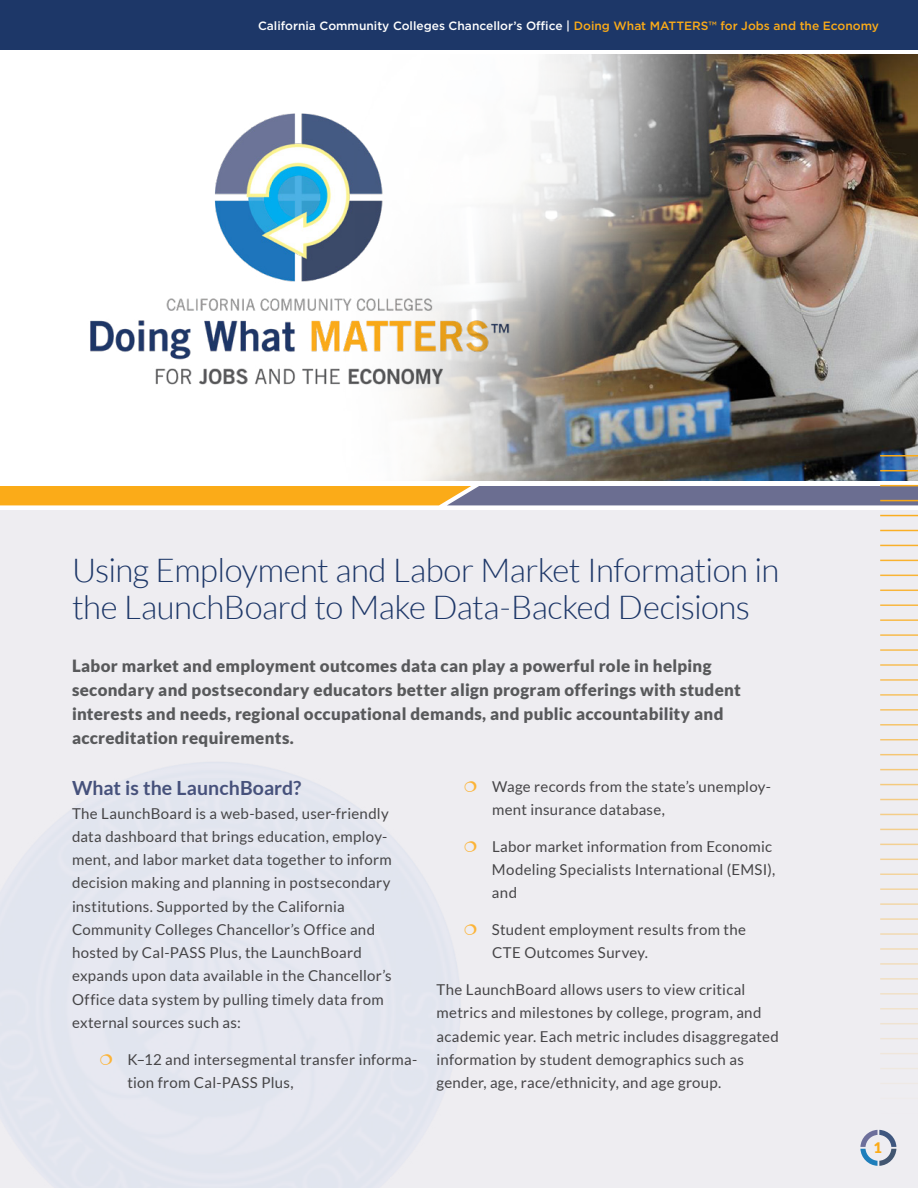
<style>
.page{position:relative;width:918px;height:1188px;background:#fff}
.page>*{position:absolute;margin:0;border:0;box-sizing:border-box;transform-origin:0 0}
.t1{font:300 33px/37.5px "Lato";letter-spacing:-.015em;color:#1d3768}
.t2{font:700 19.5px "Lato";letter-spacing:.005em;color:#46517b}
.t3{font:900 16.8px/24px "Lato";letter-spacing:.02em;color:#58595b}
.t4{font:15px/23.2px "Lato";letter-spacing:.02em;color:#464547}
.t5{font:900 14.55px "Lato";color:#fbab18}
.t6{font:500 12px "Gotham";color:#fff}
.s1{color:#fbab18}
</style>
<div class="page">
<div style="left:0;top:510px;width:918px;height:678px;background:#eeedf1"></div>
<img style="left:90px;top:113px;width:252px;height:272px">
<img style="left:342px;top:54px;width:576px;height:427px">
<div style="left:0;top:0;width:918px;height:50px;background:#1d3768"></div>
<svg style="left:0;top:486px;width:918px;height:19px;background:#b48d55"></svg>
<hr style="left:880px;top:455px;width:38px;height:2px;background:#fbab18">
<hr style="left:880px;top:470px;width:38px;height:1px;background:#fbab18">
<hr style="left:880px;top:485px;width:38px;height:1px;background:#fbab18">
<hr style="left:880px;top:500px;width:38px;height:1px;background:#fbab18">
<hr style="left:880px;top:515px;width:38px;height:1px;background:#fbab18">
<hr style="left:880px;top:530px;width:38px;height:1px;background:#fbab18">
<hr style="left:880px;top:545px;width:38px;height:1px;background:#fbab18">
<hr style="left:880px;top:560px;width:38px;height:1px;background:#fbab18">
<hr style="left:880px;top:575px;width:38px;height:1px;background:#fbab18">
<hr style="left:880px;top:590px;width:38px;height:1px;background:#fbab18">
<hr style="left:880px;top:604px;width:38px;height:2px;background:#fbab18">
<hr style="left:880px;top:619px;width:38px;height:2px;background:#fbab18">
<hr style="left:880px;top:634px;width:38px;height:2px;background:#fbab18">
<hr style="left:880px;top:649px;width:38px;height:2px;background:#fbab18">
<hr style="left:880px;top:664px;width:38px;height:2px;background:#fbab18">
<hr style="left:880px;top:679px;width:38px;height:2px;background:#fbab18">
<hr style="left:880px;top:694px;width:38px;height:2px;background:#fbab18">
<hr style="left:880px;top:709px;width:38px;height:2px;background:#fbab18">
<hr style="left:880px;top:724px;width:38px;height:2px;background:#fbab18">
<hr style="left:880px;top:739px;width:38px;height:1px;background:#fbab18">
<hr style="left:880px;top:754px;width:38px;height:1px;background:#fbab18">
<hr style="left:880px;top:769px;width:38px;height:1px;background:#fbab18">
<hr style="left:880px;top:784px;width:38px;height:1px;background:#fbab18">
<hr style="left:880px;top:799px;width:38px;height:1px;background:#fbab18">
<hr style="left:880px;top:814px;width:38px;height:1px;background:#fbab18">
<hr style="left:880px;top:829px;width:38px;height:1px;background:#fbab18">
<hr style="left:880px;top:844px;width:38px;height:1px;background:#fbab18">
<hr style="left:880px;top:859px;width:38px;height:1px;background:#fbab18">
<hr style="left:880px;top:874px;width:38px;height:1px;background:#fbab18">
<hr style="left:880px;top:888px;width:38px;height:2px;background:#fbab18">
<hr style="left:880px;top:903px;width:38px;height:2px;background:#fbab18">
<hr style="left:880px;top:918px;width:38px;height:2px;background:#fbab18">
<hr style="left:880px;top:933px;width:38px;height:2px;background:#fbab18">
<hr style="left:880px;top:948px;width:38px;height:2px;background:#fbab18">
<hr style="left:880px;top:963px;width:38px;height:2px;background:#fbab18">
<hr style="left:880px;top:978px;width:38px;height:2px;background:#fbab18">
<hr style="left:880px;top:993px;width:38px;height:2px;background:#fbab18">
<hr style="left:880px;top:1008px;width:38px;height:2px;background:#fbab18">
<hr style="left:880px;top:1023px;width:38px;height:1px;background:#fbab18">
<hr style="left:880px;top:1038px;width:38px;height:1px;background:#fbab18">
<hr style="left:880px;top:1053px;width:38px;height:1px;background:#fbab18">
<hr style="left:880px;top:1068px;width:38px;height:1px;background:#fbab18">
<hr style="left:880px;top:1083px;width:38px;height:1px;background:#fbab18">
<hr style="left:880px;top:1098px;width:38px;height:1px;background:#fbab18">
<hr style="left:880px;top:1113px;width:38px;height:1px;background:#fbab18">
<svg style="left:860px;top:1130px;width:36px;height:36px"></svg>
<p class="t6" style="left:258px;top:18px;width:623px">California Community Colleges Chancellor’s Office | <span class="s1">Doing What MATTERS™ for Jobs and the Economy</span></p>
<h1 class="t1" style="left:72px;top:551px;width:709px">Using Employment and Labor Market Information in the LaunchBoard to Make Data-Backed Decisions</h1>
<p class="t3" style="left:72px;top:653px;width:670px">Labor market and employment outcomes data can play a powerful role in helping secondary and postsecondary educators better align program offerings with student interests and needs, regional occupational demands, and public accountability and accreditation requirements.</p>
<h2 class="t2" style="left:72px;top:777px;width:231px">What is the LaunchBoard?</h2>
<p class="t4" style="left:72px;top:802px;width:321px">The LaunchBoard is a web-based, user-friendly data dashboard that brings education, employ&shy;ment, and labor market data together to inform decision making and planning in postsecondary institutions. Supported by the California Community Colleges Chancellor’s Office and hosted by Cal-PASS Plus, the LaunchBoard expands upon data available in the Chancellor’s Office data system by pulling timely data from external sources such as:</p>
<p class="t4" style="left:128px;top:1048px;width:291px">K–12 and intersegmental transfer informa&shy;tion from Cal-PASS Plus,</p>
<p class="t4" style="left:492px;top:775px;width:280px">Wage records from the state’s unemploy&shy;ment insurance database,</p>
<p class="t4" style="left:492px;top:835px;width:285px">Labor market information from Economic<br>Modeling Specialists International (EMSI), and</p>
<p class="t4" style="left:492px;top:918px;width:255px">Student employment results from the<br>CTE Outcomes Survey.</p>
<p class="t4" style="left:436px;top:978px;width:344px">The LaunchBoard allows users to view critical metrics and milestones by college, program, and academic year. Each metric includes disaggregated information by student demographics such as gender, age, race/ethnicity, and age group.</p>
<p class="t5" style="left:874px;top:1139px;width:10px">1</p>
</div>
